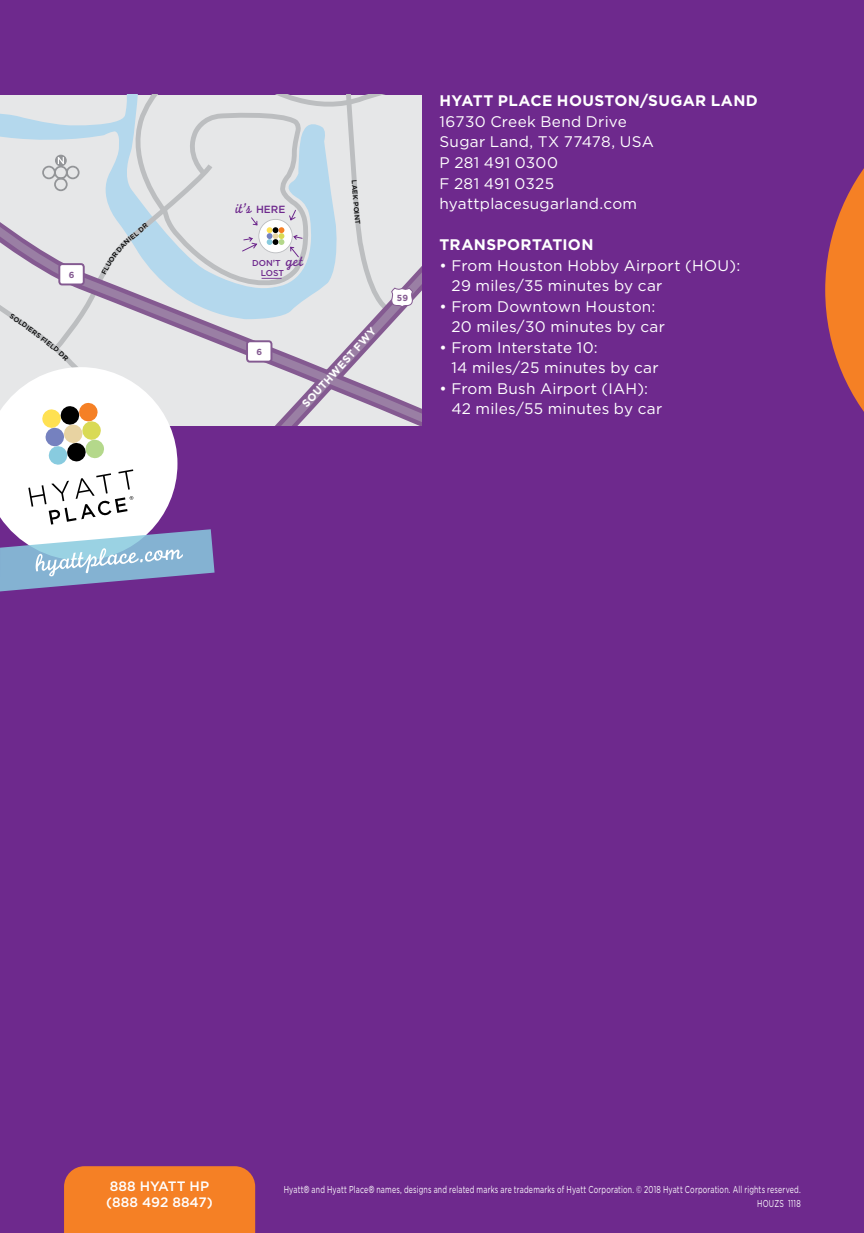
<style>
.page{position:relative;width:864px;height:1233px;background:#6e298d}
.page>*{position:absolute;margin:0;border:0;box-sizing:border-box;transform-origin:0 0}
.Body{font:15.4px/20.4px "Gotham";letter-spacing:.015em;color:#fff}
.Subhead_1-wht{font:700 15.4px "Gotham";letter-spacing:.025em;color:#fff}
.t1{font:14.8px "Monoline Script";color:#6e298d}
.t2{font:500 13.6px/16.4px "Gotham";color:#fff}
.t3{font:700 10.8px "Gotham";color:#fff}
.t4{font:10px/14px "Gotham";letter-spacing:.025em;color:#fff;text-align:right;scale:.7 1}
.t5{font:700 8.8px "Gotham";color:#845a91}
.t6{font:500 8.6px/10.6px "Gotham";letter-spacing:-.005em;color:#6e298d}
.t7{font:500 6.8px "Gotham";color:#000}
.s1{font-family:"Gotham";font-weight:500;font-size:10.4px}
.s2{font-size:8.8px}
.s3{font-family:"Monoline Script";font-weight:400;font-size:15.8px}
.s4{font-family:"Helvetica Neue LT Std";font-stretch:condensed}
</style>
<div class="page">
<div style="left:64px;top:1166px;width:191px;height:67px;background:#f58025"></div>
<svg style="left:825px;top:168px;width:39px;height:244px"></svg>
<svg style="left:0;top:95px;width:422px;height:497px"></svg>
<p class="t5" style="left:69px;top:269px;width:7px">6</p>
<p class="t7" style="left:128px;top:235px;width:23px;rotate:-40deg">EL DR</p>
<p class="t1" style="left:235px;top:199px;width:51px">it’s <span class="s1">HERE</span></p>
<p class="t6" style="left:261px;top:257px;width:44px;text-indent:-9px">DON<span class="s2">’</span>T <span class="s3">get<br></span>LOST</p>
<p class="t7" style="left:359px;top:190px;width:31px;rotate:85deg">EK POIN</p>
<p class="t5" style="left:256px;top:346px;width:7px">6</p>
<p class="t3" style="left:299px;top:401px;width:85px;rotate:-47deg">SoutHWeSt F</p>
<p class="t5" style="left:396px;top:292px;width:13px">59</p>
<p class="Subhead_1-wht" style="left:439px;top:92px;width:320px">HYATT PLACE HOUSTON/SUGAR LAND</p>
<p class="Body" style="left:439px;top:111px;width:189px">16730 Creek Bend Drive</p>
<p class="Body" style="left:439px;top:132px;width:216px">Sugar Land, TX 77478, USA</p>
<p class="Body" style="left:439px;top:152px;width:120px">P 281 491 0300</p>
<p class="Body" style="left:439px;top:173px;width:116px">F 281 491 0325</p>
<p class="Body" style="left:439px;top:193px;width:199px">hyattplacesugarland.com</p>
<p class="Subhead_1-wht" style="left:439px;top:236px;width:156px">TRANSPORTATION</p>
<p class="Body" style="left:451px;top:255px;width:290px;text-indent:-12px">• From Houston Hobby Airport (HOU):<br>29 miles/35 minutes by car</p>
<p class="Body" style="left:451px;top:296px;width:215px;text-indent:-12px">• From Downtown Houston:<br>20 miles/30 minutes by car</p>
<p class="Body" style="left:451px;top:337px;width:209px;text-indent:-12px">• From Interstate 10:<br>14 miles/25 minutes by car</p>
<p class="Body" style="left:451px;top:378px;width:212px;text-indent:-12px">• From Bush Airport (IAH):<br>42 miles/55 minutes by car</p>
<p class="t2" style="left:106px;top:1178px;width:108px">888 HYATT HP (888 492 8847)</p>
<p class="t4" style="left:284px;top:1183px;width:740px">Hyatt<span class="s4">®</span> and Hyatt Place<span class="s4">®</span> names, designs and related marks are trademarks of Hyatt Corporation. © 2018 Hyatt Corporation. All rights reserved.<br>HOUZS 1118</p>
</div>
